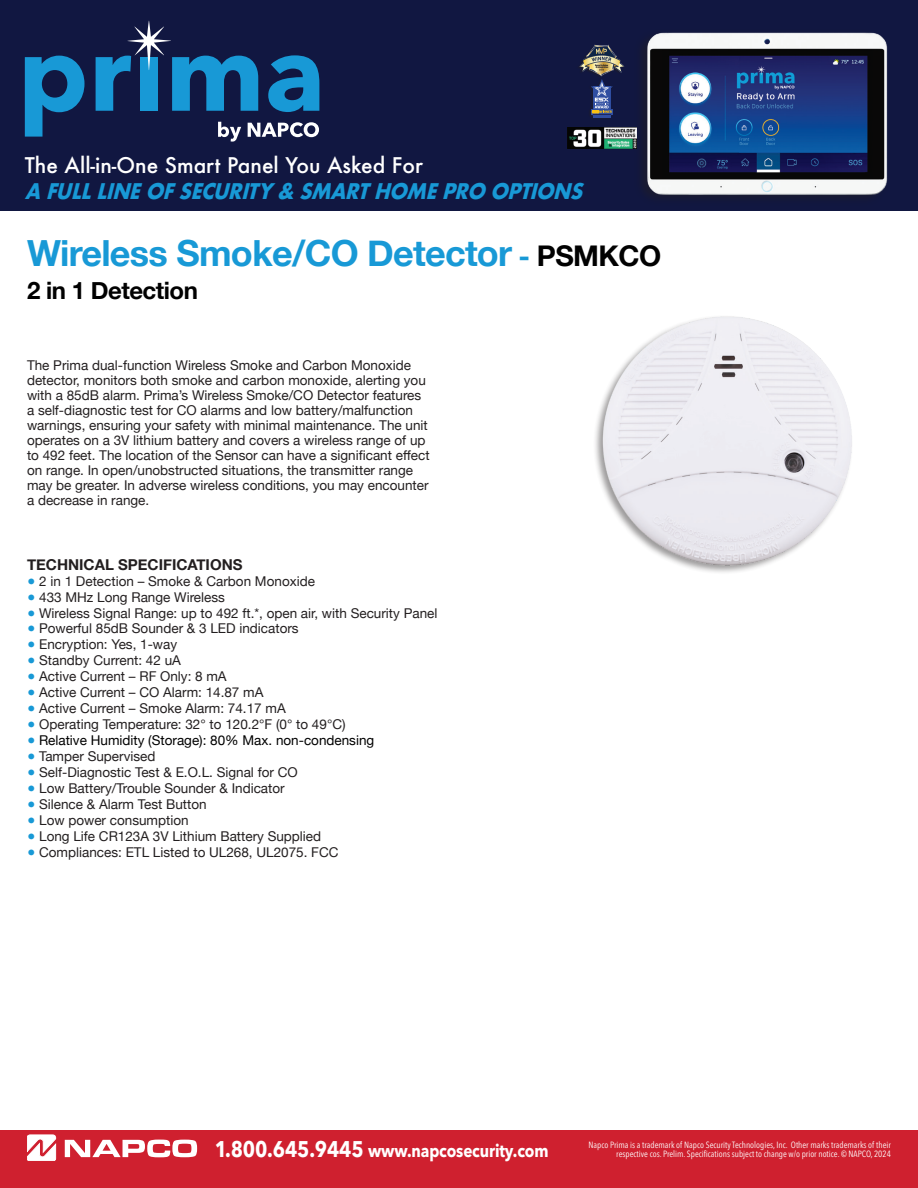
<style>
.page{position:relative;width:918px;height:1188px;background:#fff}
.page>*{position:absolute;margin:0;border:0;box-sizing:border-box;transform-origin:0 0}
.t1{font:700 36px "Helvetica Neue";letter-spacing:-.02em;color:#1899d6}
.t2{font:700 24px "Helvetica Neue";letter-spacing:-.02em;color:#010101}
.t3{font:italic 700 21px "Futura";color:#1899d6;scale:.9 1}
.t4{font:500 21px "Futura";color:#fff}
.t5{font:700 18px "Avenir Next LT Pro";letter-spacing:-.01em;color:#fff;scale:.85 1}
.t6{font:700 15px "Helvetica Neue";color:#231f20}
.t7{font:13.5px/15px "Helvetica Neue";color:#231f20}
.t8{font:13.5px "Helvetica Neue";color:#010101}
.t9{font:condensed 9px "Avenir Next LT Pro";color:#fff}
.t10{font:700 3.3px "Roboto";color:#f9c112}
.s1{font-size:28.5px}
.s2{font-size:28.5px;color:#010101}
.s3{font-weight:700;color:#1899d6}
.s4{color:#1899d6}
.s5{font-size:22.5px}
</style>
<div class="page">
<div style="left:0;top:1131px;width:918px;height:57px;background:#cf202f"></div>
<div style="left:0;top:0;width:918px;height:211px;background:#111741"></div>
<svg style="left:25px;top:56px;width:60px;height:81px"></svg>
<svg style="left:268px;top:55px;width:51px;height:57px"></svg>
<svg style="left:96px;top:21px;width:162px;height:90px"></svg>
<svg style="left:218px;top:122px;width:23px;height:20px"></svg>
<svg style="left:248px;top:122px;width:71px;height:15px"></svg>
<div style="left:634px;top:29px;width:255px;height:177px;background:#13183c"></div>
<img style="left:646px;top:32px;width:242px;height:163px">
<img style="left:579px;top:45px;width:46px;height:31px">
<div style="left:588px;top:79px;width:25px;height:41px;background:#231f20;opacity:.55"></div>
<div style="left:593px;top:86px;width:17px;height:31px;background:#2f4ea1"></div>
<svg style="left:591px;top:79px;width:22px;height:37px"></svg>
<img style="left:567px;top:127px;width:70px;height:21px">
<svg style="left:27px;top:1134px;width:171px;height:27px"></svg>
<img style="left:596px;top:316px;width:256px;height:256px">
<p class="t10" style="left:592px;top:110px;width:9px">2023</p>
<h3 class="t4" style="left:25px;top:151px;width:400px">The All-in-One Smart Panel You Asked For</h3>
<h3 class="t3" style="left:25px;top:176px;width:629px">A FULLLINEOFSECURITY&amp; SMARTHOMEPRO OPTIONS</h3>
<h1 class="t1" style="left:27px;top:225px;width:636px">Wireless Smoke/CO Detector <span class="s1">-</span> <span class="s2">PSMKCO</span></h1>
<h2 class="t2" style="left:27px;top:272px;width:173px">2 in 1 Detection</h2>
<p class="t7" style="left:27px;top:358px;width:404px">The Prima dual-function Wireless Smoke and Carbon Monoxide detector, monitors both smoke and carbon monoxide, alerting you with a 85dB alarm. Prima’s Wireless Smoke/CO Detector features a self-diagnostic test for CO alarms and low battery/malfunction warnings, ensuring your safety with minimal maintenance. The unit operates on a 3V lithium battery and covers a wireless range of up to 492 feet. The location of the Sensor can have a significant effect on range. In open/unobstructed situations, the transmitter range may be greater. In adverse wireless conditions, you may encounter a decrease in range.</p>
<p class="t6" style="left:27px;top:553px;width:217px">TECHNICAL SPECIFICATIONS</p>
<p class="t7" style="left:27px;top:574px;width:289px"><span class="s3">●</span> 2 in 1 Detection – Smoke &amp; Carbon Monoxide</p>
<p class="t7" style="left:27px;top:590px;width:199px"><span class="s3">●</span> 433 MHz Long Range Wireless</p>
<p class="t7" style="left:27px;top:606px;width:412px"><span class="s3">●</span> Wireless Signal Range: up to 492 ft.*, open air, with Security Panel</p>
<p class="t7" style="left:27px;top:622px;width:273px"><span class="s3">●</span> Powerful 85dB Sounder &amp; 3 LED indicators</p>
<p class="t7" style="left:27px;top:638px;width:152px"><span class="s3">●</span> Encryption: Yes, 1-way</p>
<p class="t7" style="left:27px;top:654px;width:155px"><span class="s4">●</span> Standby Current: 42 uA</p>
<p class="t7" style="left:27px;top:670px;width:201px"><span class="s4">●</span> Active Current – RF Only: 8 mA</p>
<p class="t7" style="left:27px;top:686px;width:238px"><span class="s4">●</span> Active Current – CO Alarm: 14.87 mA</p>
<p class="t7" style="left:27px;top:702px;width:260px"><span class="s4">●</span> Active Current – Smoke Alarm: 74.17 mA</p>
<p class="t7" style="left:27px;top:718px;width:320px"><span class="s4">●</span> Operating Temperature: 32° to 120.2°F (0° to 49°C)</p>
<p class="t8" style="left:27px;top:730px;width:349px"><span class="s3">●</span> Relative Humidity (Storage): 80% Max. non-condensing</p>
<p class="t7" style="left:27px;top:749px;width:130px"><span class="s3">●</span> Tamper Supervised</p>
<p class="t7" style="left:27px;top:765px;width:272px"><span class="s3">●</span> Self-Diagnostic Test &amp; E.O.L. Signal for CO</p>
<p class="t7" style="left:27px;top:781px;width:259px"><span class="s3">●</span> Low Battery/Trouble Sounder &amp; Indicator</p>
<p class="t7" style="left:27px;top:797px;width:181px"><span class="s3">●</span> Silence &amp; Alarm Test Button</p>
<p class="t7" style="left:27px;top:813px;width:163px"><span class="s3">●</span> Low power consumption</p>
<p class="t7" style="left:27px;top:829px;width:296px"><span class="s3">●</span> Long Life CR123A 3V Lithium Battery Supplied</p>
<p class="t7" style="left:27px;top:845px;width:313px"><span class="s3">●</span> Compliances: ETL Listed to UL268, UL2075. FCC</p>
<h3 class="t5" style="left:215px;top:1139px;width:394px"><span class="s5">1.800.645.9445</span> www.napcosecurity.com</h3>
<p class="t9" style="left:616px;top:1148px;width:276px">respective cos. Prelim. Specifications subject to change w/o prior notice. © NAPCO, 2024</p>
<p class="t9" style="left:589px;top:1139px;width:304px">Napco Prima is a trademark of Napco Security Technologies, Inc. Other marks trademarks of their</p>
</div>
